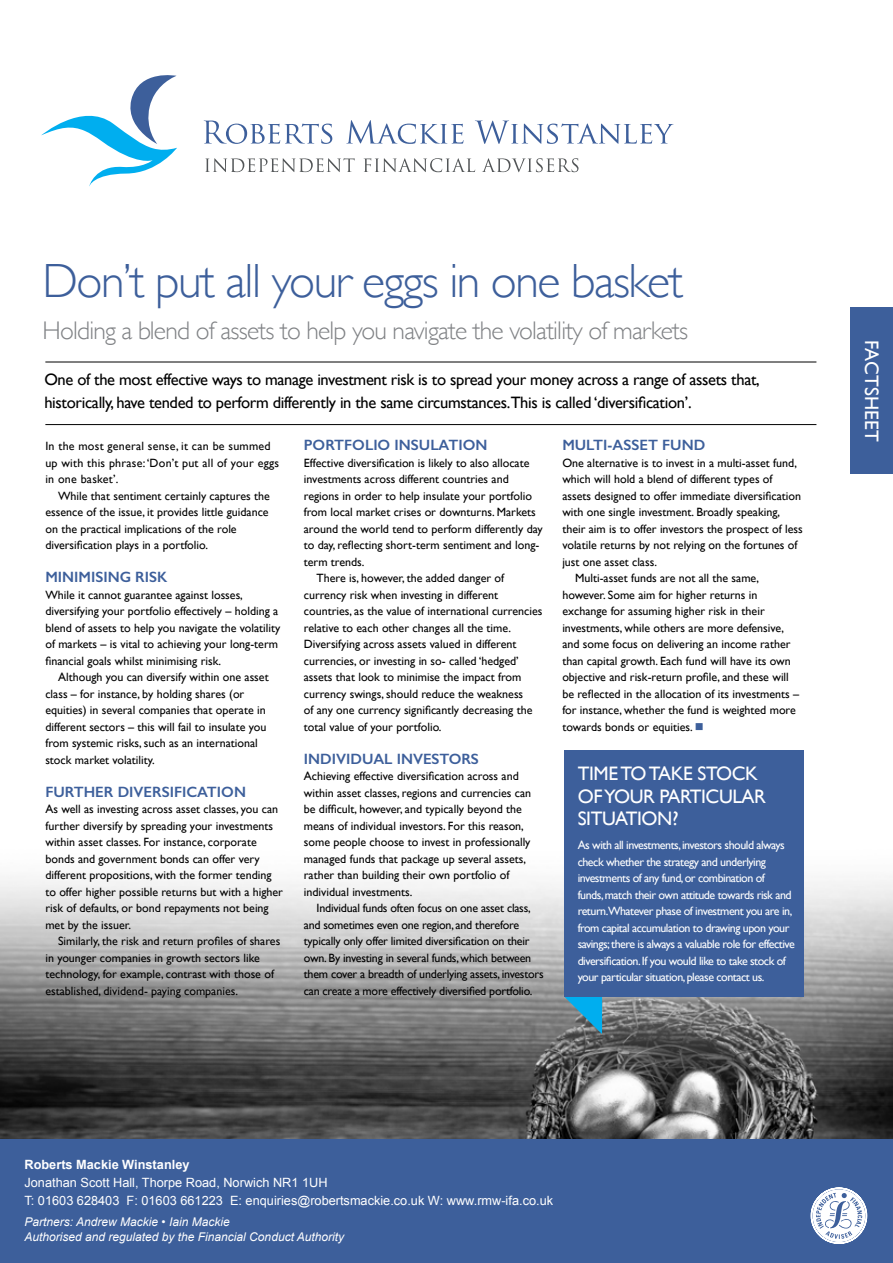
<style>
.page{position:relative;width:893px;height:1263px;background:#fff}
.page>*{position:absolute;margin:0;border:0;box-sizing:border-box;transform-origin:0 0}
.t1{font:300 48px "Gill Sans";letter-spacing:-.03em;color:#3d5f9b}
.t2{font:300 25.5px "Gill Sans";letter-spacing:-.03em;color:#808285}
.t3{font:19.5px/22.5px "Gill Sans";letter-spacing:-.02em;color:#fff}
.t4{font:19.5px "Gill Sans";letter-spacing:.01em;color:#fff}
.t5{font:16.5px/22.5px "Gill Sans";letter-spacing:-.02em;color:#000}
.t6{font:600 15px "Gill Sans";color:#3d5f9b}
.t7{font:12.75px/18px "Arial";color:#fff}
.t8{font:700 12.75px "Arial";color:#fff}
.t9{font:12px/16.5px "Gill Sans";color:#000}
.t10{font:12px/16.5px "Gill Sans";letter-spacing:-.04em;color:#fff}
.t11{font:12px/16.5px "Gill Sans";letter-spacing:-.02em;color:#000}
.t12{font:12px/16.5px "Gill Sans";letter-spacing:.02em;color:#000}
.t13{font:italic 12px/15px "Arial";color:#fff}
.s1{color:#3d5f9b}
</style>
<div class="page">
<img style="left:0;top:833px;width:893px;height:307px">
<hr style="left:45px;top:424px;width:771px;height:1px;background:#000">
<hr style="left:45px;top:362px;width:771px;height:1px;background:#000">
<svg style="left:564px;top:996px;width:38px;height:38px"></svg>
<div style="left:564px;top:750px;width:239px;height:246px;background:#3d5f9b"></div>
<div style="left:0;top:1140px;width:893px;height:123px;background:#3d5f9b"></div>
<div style="left:850px;top:308px;width:43px;height:166px;background:#3d5f9b"></div>
<svg style="left:810px;top:1187px;width:58px;height:57px"></svg>
<svg style="left:41px;top:75px;width:136px;height:111px"></svg>
<svg style="left:204px;top:121px;width:128px;height:23px"></svg>
<svg style="left:346px;top:120px;width:117px;height:24px"></svg>
<svg style="left:476px;top:121px;width:197px;height:23px"></svg>
<svg style="left:205px;top:158px;width:150px;height:14px"></svg>
<svg style="left:364px;top:158px;width:111px;height:14px"></svg>
<svg style="left:482px;top:158px;width:96px;height:14px"></svg>
<h1 class="t1" style="left:43px;top:254px;width:642px">Don’t put all your eggs in one basket</h1>
<h2 class="t2" style="left:43px;top:316px;width:647px">Holding a blend of assets to help you navigate the volatility of markets</h2>
<h3 class="t5" style="left:44px;top:368px;width:717px">One of the most effective ways to manage investment risk is to spread your money across a range of assets that, historically, have tended to perform differently in the same circumstances.This is called ‘diversification’.</h3>
<p class="t12" style="left:45px;top:438px;width:235px">In the most general sense, it can be summed up with this phrase: ‘Don’t put all of your eggs in one basket’.</p>
<p class="t9" style="left:45px;top:487px;width:226px;text-indent:13px">While that sentiment certainly captures the essence of the issue, it provides little guidance on the practical implications of the role diversification plays in a portfolio.</p>
<p class="t6" style="left:45px;top:568px;width:124px">MINIMISING RISK</p>
<p class="t9" style="left:45px;top:586px;width:236px">While it cannot guarantee against losses, diversifying your portfolio effectively – holding a blend of assets to help you navigate the volatility of markets – is vital to achieving your long-term financial goals whilst minimising risk.</p>
<p class="t9" style="left:45px;top:669px;width:225px;text-indent:13px">Although you can diversify within one asset class – for instance, by holding shares (or equities) in several companies that operate in different sectors – this will fail to insulate you from systemic risks, such as an international stock market volatility.</p>
<p class="t6" style="left:45px;top:782px;width:202px">FURTHER DIVERSIFICATION</p>
<p class="t9" style="left:45px;top:801px;width:239px">As well as investing across asset classes, you can further diversify by spreading your investments within asset classes. For instance, corporate bonds and government bonds can offer very different propositions, with the former tending to offer higher possible returns but with a higher risk of defaults, or bond repayments not being met by the issuer.</p>
<p class="t9" style="left:45px;top:933px;width:236px;text-indent:13px">Similarly, the risk and return profiles of shares in younger companies in growth sectors like technology, for example, contrast with those of established, dividend- paying companies.</p>
<p class="t6" style="left:304px;top:436px;width:185px">PORTFOLIO INSULATION</p>
<p class="t9" style="left:304px;top:454px;width:227px">Effective diversification is likely to also allocate</p>
<p class="t9" style="left:304px;top:471px;width:206px">investments across different countries and</p>
<p class="t9" style="left:304px;top:487px;width:230px">regions in order to help insulate your portfolio</p>
<p class="t9" style="left:304px;top:504px;width:233px">from local market crises or downturns. Markets</p>
<p class="t9" style="left:304px;top:520px;width:240px">around the world tend to perform differently day</p>
<p class="t9" style="left:304px;top:537px;width:237px">to day, reflecting short-term sentiment and long-</p>
<p class="t9" style="left:304px;top:553px;width:62px">term trends.</p>
<p class="t9" style="left:317px;top:570px;width:189px">There is, however, the added danger of</p>
<p class="t9" style="left:304px;top:586px;width:196px">currency risk when investing in different</p>
<p class="t9" style="left:304px;top:603px;width:240px">countries, as the value of international currencies</p>
<p class="t9" style="left:304px;top:619px;width:209px">relative to each other changes all the time.</p>
<p class="t9" style="left:304px;top:636px;width:214px">Diversifying across assets valued in different</p>
<p class="t9" style="left:304px;top:652px;width:216px">currencies, or investing in so- called ‘hedged’</p>
<p class="t9" style="left:304px;top:669px;width:219px">assets that look to minimise the impact from</p>
<p class="t9" style="left:304px;top:685px;width:221px">currency swings, should reduce the weakness</p>
<p class="t9" style="left:304px;top:702px;width:230px">of any one currency significantly decreasing the</p>
<p class="t9" style="left:304px;top:718px;width:139px">total value of your portfolio.</p>
<p class="t6" style="left:304px;top:749px;width:177px">INDIVIDUAL INVESTORS</p>
<p class="t9" style="left:304px;top:768px;width:229px">Achieving effective diversification across and within asset classes, regions and currencies can be difficult, however, and typically beyond the means of individual investors. For this reason, some people choose to invest in professionally managed funds that package up several assets, rather than building their own portfolio of individual investments.</p>
<p class="t11" style="left:304px;top:900px;width:241px;text-indent:13px">Individual funds often focus on one asset class, and sometimes even one region, and therefore typically only offer limited diversification on their own. By investing in several funds, which between them cover a breadth of underlying assets, investors can create a more effectively diversified portfolio.</p>
<p class="t6" style="left:562px;top:436px;width:144px">MULTI-ASSET FUND</p>
<p class="t9" style="left:562px;top:454px;width:236px">One alternative is to invest in a multi-asset fund,</p>
<p class="t9" style="left:562px;top:471px;width:212px">which will hold a blend of different types of</p>
<p class="t9" style="left:562px;top:487px;width:240px">assets designed to offer immediate diversification</p>
<p class="t9" style="left:562px;top:504px;width:219px">with one single investment. Broadly speaking,</p>
<p class="t9" style="left:562px;top:520px;width:242px">their aim is to offer investors the prospect of less</p>
<p class="t9" style="left:562px;top:537px;width:237px">volatile returns by not relying on the fortunes of</p>
<p class="t9" style="left:562px;top:553px;width:96px">just one asset class.</p>
<p class="t9" style="left:575px;top:570px;width:186px">Multi-asset funds are not all the same,</p>
<p class="t9" style="left:562px;top:586px;width:197px">however. Some aim for higher returns in</p>
<p class="t9" style="left:562px;top:603px;width:204px">exchange for assuming higher risk in their</p>
<p class="t9" style="left:562px;top:619px;width:223px">investments, while others are more defensive,</p>
<p class="t9" style="left:562px;top:636px;width:230px">and some focus on delivering an income rather</p>
<p class="t9" style="left:562px;top:652px;width:230px">than capital growth. Each fund will have its own</p>
<p class="t9" style="left:562px;top:669px;width:228px">objective and risk-return profile, and these will</p>
<p class="t9" style="left:562px;top:685px;width:238px">be reflected in the allocation of its investments –</p>
<p class="t9" style="left:562px;top:702px;width:235px">for instance, whether the fund is weighted more</p>
<p class="t9" style="left:562px;top:718px;width:143px">towards bonds or equities. <span class="s1">■</span></p>
<h3 class="t3" style="left:578px;top:762px;width:190px">TIME TO TAKE STOCK<br>OF YOUR PARTICULAR<br>SITUATION?</h3>
<p class="t10" style="left:578px;top:837px;width:219px">As with all investments, investors should always check whether the strategy and underlying investments of any fund, or combination of<br>funds, match their own attitude towards risk and return.Whatever phase of investment you are in, from capital accumulation to drawing upon your savings; there is always a valuable role for effective diversification. If you would like to take stock of your particular situation, please contact us.</p>
<h3 class="t4" style="left:883px;top:340px;width:104px;rotate:90deg">FACTSHEET</h3>
<p class="t8" style="left:25px;top:1157px;width:166px">Roberts Mackie Winstanley</p>
<p class="t7" style="left:25px;top:1173px;width:530px">Jonathan Scott Hall, Thorpe Road, Norwich NR1 1UH<br>T: 01603 628403 F: 01603 661223 E: enquiries@robertsmackie.co.uk W: www.rmw-ifa.co.uk</p>
<p class="t13" style="left:25px;top:1214px;width:321px">Partners: Andrew Mackie • Iain Mackie<br>Authorised and regulated by the Financial Conduct Authority</p>
</div>
